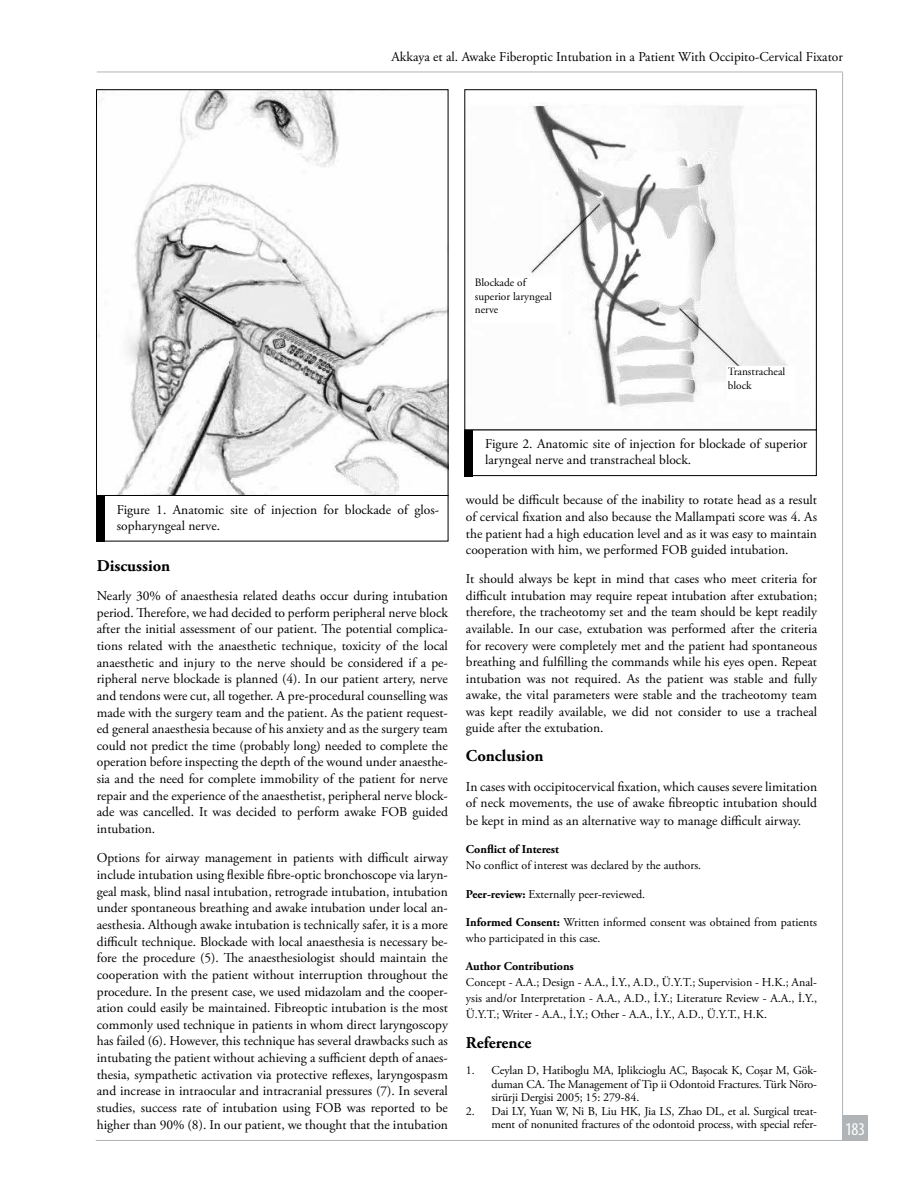
<style>
.page{position:relative;width:915px;height:1191px;background:#fff}
.page>*{position:absolute;margin:0;border:0;box-sizing:border-box;transform-origin:0 0}
.t1{font:condensed 18px "Myriad Pro";color:#fff}
.t2{font:700 16.5px "Adobe Garamond Pro";color:#000}
.t3{font:13.5px/16.6px "Adobe Garamond Pro";color:#000;text-align:justify}
.t4{font:12px/15.8px "Adobe Garamond Pro";color:#000;text-align:justify}
.t5{font:700 12px "Adobe Garamond Pro";color:#000}
.t6{font:11.25px/13.5px "Adobe Garamond Pro";color:#000}
.s1{font-weight:700}
</style>
<div class="page">
<img style="left:98px;top:91px;width:348px;height:403px">
<div style="left:96px;top:495px;width:352px;height:46px;border:1px solid #000"></div>
<div style="left:96px;top:495px;width:8px;height:47px;background:#000"></div>
<img style="left:529px;top:102px;width:259px;height:305px">
<div style="left:464px;top:429px;width:352px;height:47px;border:1px solid #000"></div>
<div style="left:474px;top:277px;width:86px;height:45px;background:#fff"></div>
<div style="left:464px;top:430px;width:8px;height:46px;background:#000"></div>
<div style="left:726px;top:366px;width:67px;height:33px;background:#fff"></div>
<hr style="left:97px;top:72px;width:745px;height:1px;background:#b1b4b6">
<hr style="left:96px;top:1140px;width:745px;height:1px;background:#b1b4b6">
<hr style="left:841px;top:72px;width:1px;height:1050px;background:#b1b4b6">
<div style="left:841px;top:1114px;width:26px;height:26px;background:#b1b4b6"></div>
<p class="t3" style="left:391px;top:48px;width:452px">Akkaya et al. Awake Fiberoptic Intubation in a Patient With Occipito-Cervical Fixator</p>
<p class="t6" style="left:474px;top:276px;width:79px">Blockade of superior laryngeal nerve</p>
<p class="t6" style="left:727px;top:365px;width:59px">Transtracheal block</p>
<p class="t3" style="left:117px;top:502px;width:323px;line-height:16.2px">Figure 1. Anatomic site of injection for blockade of glos&shy;sopharyngeal nerve.</p>
<p class="t2" style="left:97px;top:556px;width:75px">Discussion</p>
<p class="t3" style="left:97px;top:588px;width:352px">Nearly 30% of anaesthesia related deaths occur during intubation period. Therefore, we had decided to perform peripheral nerve block after the initial assessment of our patient. The potential complica&shy;tions related with the anaesthetic technique, toxicity of the local anaesthetic and injury to the nerve should be considered if a pe&shy;ripheral nerve blockade is planned (4). In our patient artery, nerve and tendons were cut, all together. A pre-procedural counselling was made with the surgery team and the patient. As the patient request&shy;ed general anaesthesia because of his anxiety and as the surgery team could not predict the time (probably long) needed to complete the operation before inspecting the depth of the wound under anaesthe&shy;sia and the need for complete immobility of the patient for nerve repair and the experience of the anaesthetist, peripheral nerve block&shy;ade was cancelled. It was decided to perform awake FOB guided intubation.</p>
<p class="t3" style="left:97px;top:850px;width:352px">Options for airway management in patients with difficult airway include intubation using flexible fibre-optic bronchoscope via laryn&shy;geal mask, blind nasal intubation, retrograde intubation, intubation under spontaneous breathing and awake intubation under local an&shy;aesthesia. Although awake intubation is technically safer, it is a more difficult technique. Blockade with local anaesthesia is necessary be&shy;fore the procedure (5). The anaesthesiologist should maintain the cooperation with the patient without interruption throughout the procedure. In the present case, we used midazolam and the cooper&shy;ation could easily be maintained. Fibreoptic intubation is the most commonly used technique in patients in whom direct laryngoscopy has failed (6). However, this technique has several drawbacks such as intubating the patient without achieving a sufficient depth of anaes&shy;thesia, sympathetic activation via protective reflexes, laryngospasm and increase in intraocular and intracranial pressures (7). In several studies, success rate of intubation using FOB was reported to be higher than 90% (8). In our patient, we thought that the intubation</p>
<p class="t3" style="left:485px;top:436px;width:323px;line-height:16.2px">Figure 2. Anatomic site of injection for blockade of superior laryngeal nerve and transtracheal block.</p>
<p class="t3" style="left:466px;top:492px;width:352px">would be difficult because of the inability to rotate head as a result of cervical fixation and also because the Mallampati score was 4. As the patient had a high education level and as it was easy to maintain cooperation with him, we performed FOB guided intubation.</p>
<p class="t3" style="left:466px;top:571px;width:352px">It should always be kept in mind that cases who meet criteria for difficult intubation may require repeat intubation after extubation; therefore, the tracheotomy set and the team should be kept readily available. In our case, extubation was performed after the criteria for recovery were completely met and the patient had spontaneous breathing and fulfilling the commands while his eyes open. Repeat intubation was not required. As the patient was stable and fully awake, the vital parameters were stable and the tracheotomy team was kept readily available, we did not consider to use a tracheal guide after the extubation.</p>
<p class="t2" style="left:466px;top:746px;width:79px">Conclusion</p>
<p class="t3" style="left:466px;top:778px;width:352px">In cases with occipitocervical fixation, which causes severe limitation of neck movements, the use of awake fibreoptic intubation should be kept in mind as an alternative way to manage difficult airway.</p>
<p class="t5" style="left:466px;top:842px;width:95px">Conflict of Interest</p>
<p class="t4" style="left:466px;top:857px;width:237px">No conflict of interest was declared by the authors.</p>
<p class="t4" style="left:466px;top:886px;width:181px"><span class="s1">Peer-review:</span> Externally peer-reviewed.</p>
<p class="t4" style="left:466px;top:915px;width:352px"><span class="s1">Informed Consent:</span> Written informed consent was obtained from patients who participated in this case.</p>
<p class="t5" style="left:466px;top:959px;width:109px">Author Contributions</p>
<p class="t4" style="left:466px;top:975px;width:352px">Concept - A.A.; Design - A.A., İ.Y., A.D., Ü.Y.T.; Supervision - H.K.; Anal&shy;ysis and/or Interpretation - A.A., A.D., İ.Y.; Literature Review - A.A., İ.Y., Ü.Y.T.; Writer - A.A., İ.Y.; Other - A.A., İ.Y., A.D., Ü.Y.T., H.K.</p>
<p class="t2" style="left:466px;top:1033px;width:67px">Reference</p>
<p class="t4" style="left:491px;top:1064px;width:327px;line-height:13.5px;text-indent:-26px">1. Ceylan D, Hatiboglu MA, Iplikcioglu AC, Başocak K, Coşar M, Gök&shy;duman CA. The Management of Tip ii Odontoid Fractures. Türk Nöro&shy;sirürji Dergisi 2005; 15: 279-84.</p>
<p class="t4" style="left:466px;top:1104px;width:352px;line-height:13.5px;text-align:right">2. Dai LY, Yuan W, Ni B, Liu HK, Jia LS, Zhao DL, et al. Surgical treat&shy;ment of nonunited fractures of the odontoid process, with special refer-</p>
<h1 class="t1" style="left:844px;top:1117px;width:21px">183</h1>
</div>
